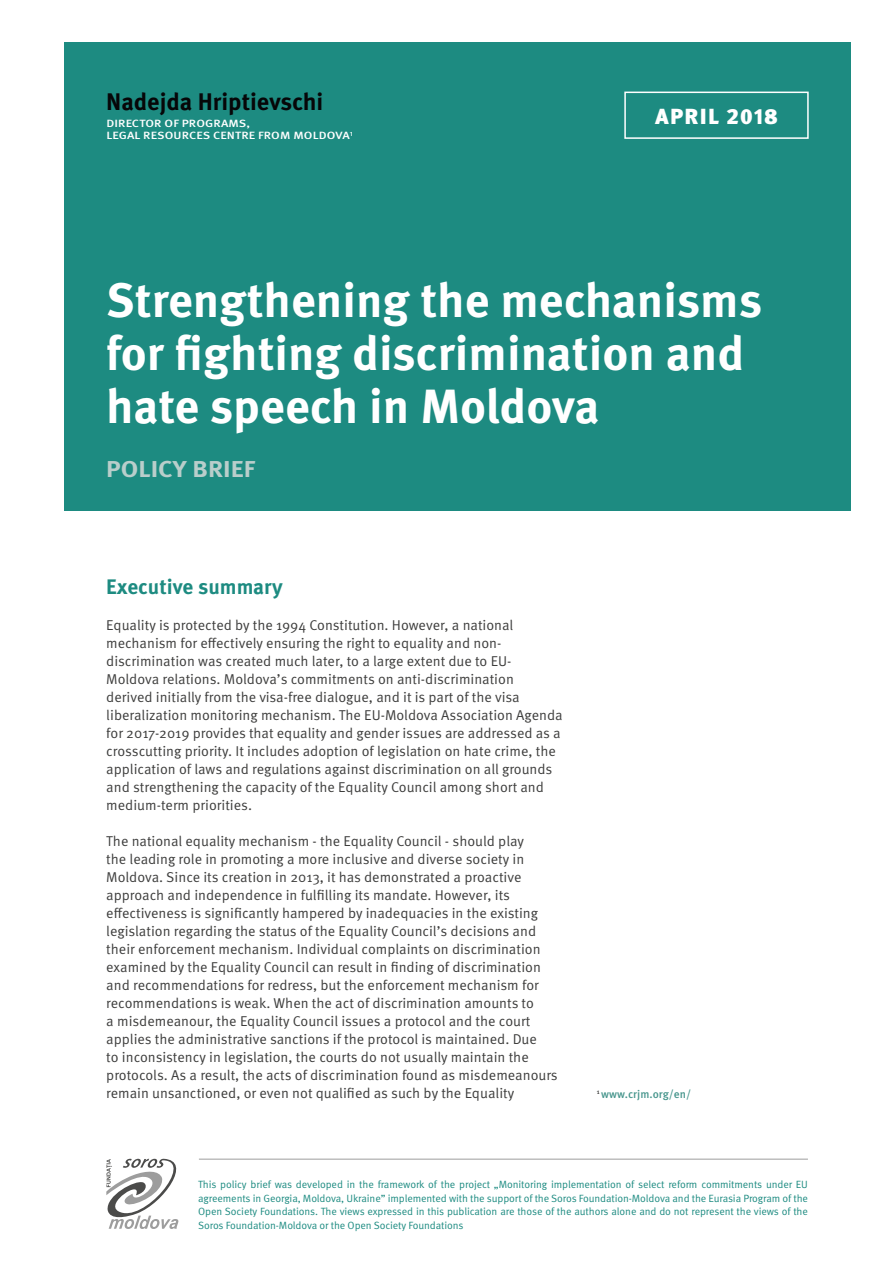
<style>
.page{position:relative;width:893px;height:1263px;background:#fff}
.page>*{position:absolute;margin:0;border:0;box-sizing:border-box;transform-origin:0 0}
.t1{font:700 48px/53.2px "Meta Pro";color:#fff}
.t2{font:700 24px "Meta Pro";color:#060608}
.t3{font:700 22.95px "Meta Pro";color:#b9cecb;scale:1.11 1}
.t4{font:900 21.9px "Meta Pro";letter-spacing:.06em;color:#fff}
.t5{font:700 21px "Meta Pro";color:#1d8b81}
.t6{font:14.25px/18px "Meta Pro";color:#3d3d3c}
.t7{font:500 11.25px "Meta Pro";color:#46958c}
.t8{font:10.5px/13.5px "Meta Pro";letter-spacing:-.01em;color:#1d8b81;text-align:justify}
.t9{font:500 10.5px/12.6px "Meta Pro";letter-spacing:.01em;color:#fff;scale:1.2 1}
</style>
<div class="page">
<div style="left:64px;top:43px;width:786px;height:467px;background:#1d8b81"></div>
<div style="left:624px;top:92px;width:185px;height:47px;border:2px solid #fff"></div>
<svg style="left:106px;top:1159px;width:73px;height:70px"></svg>
<hr style="left:199px;top:1159px;width:609px;height:1px;background:#9d9d9d">
<h2 class="t2" style="left:106px;top:86px;width:219px">Nadejda Hriptievschi</h2>
<p class="t9" style="left:106px;top:117px;width:207px">DIRECTOR OF PROGRAMS,<br>LEGAL RESOURCES CENTRE FROM MOLDOVA<sup>1</sup></p>
<h3 class="t4" style="left:655px;top:102px;width:125px">april 2018</h3>
<h1 class="t1" style="left:106px;top:275px;width:658px">Strengthening the mechanisms for fighting discrimination and hate speech in Moldova</h1>
<h3 class="t3" style="left:106px;top:454px;width:136px">POLICY BRIEF</h3>
<h3 class="t5" style="left:106px;top:573px;width:178px">Executive summary</h3>
<p class="t6" style="left:106px;top:617px;width:458px">Equality is protected by the 1994 Constitution. However, a national mechanism for effectively ensuring the right to equality and non&shy;discrimination was created much later, to a large extent due to EU-Moldova relations. Moldova’s commitments on anti-discrimination derived initially from the visa-free dialogue, and it is part of the visa liberalization monitoring mechanism. The EU-Moldova Association Agenda for 2017-2019 provides that equality and gender issues are addressed as a crosscutting priority. It includes adoption of legislation on hate crime, the application of laws and regulations against discrimination on all grounds and strengthening the capacity of the Equality Council among short and medium-term priorities.</p>
<p class="t6" style="left:106px;top:832px;width:453px">The national equality mechanism - the Equality Council - should play<br>the leading role in promoting a more inclusive and diverse society in Moldova. Since its creation in 2013, it has demonstrated a proactive approach and independence in fulfilling its mandate. However, its effectiveness is significantly hampered by inadequacies in the existing legislation regarding the status of the Equality Council’s decisions and their enforcement mechanism. Individual complaints on discrimination examined by the Equality Council can result in finding of discrimination and recommendations for redress, but the enforcement mechanism for recommendations is weak. When the act of discrimination amounts to<br>a misdemeanour, the Equality Council issues a protocol and the court applies the administrative sanctions if the protocol is maintained. Due<br>to inconsistency in legislation, the courts do not usually maintain the protocols. As a result, the acts of discrimination found as misdemeanours remain unsanctioned, or even not qualified as such by the Equality</p>
<p class="t7" style="left:597px;top:1087px;width:96px"><sup>1</sup> WWW.CRJM.ORG/EN/</p>
<p class="t8" style="left:198px;top:1178px;width:611px">This policy brief was developed in the framework of the project „Monitoring implementation of select reform commitments under EU agreements in Georgia, Moldova, Ukraine” implemented with the support of the Soros Foundation-Moldova and the Eurasia Program of the Open Society Foundations. The views expressed in this publication are those of the authors alone and do not represent the views of the Soros Foundation-Moldova or the Open Society Foundations</p>
</div>
